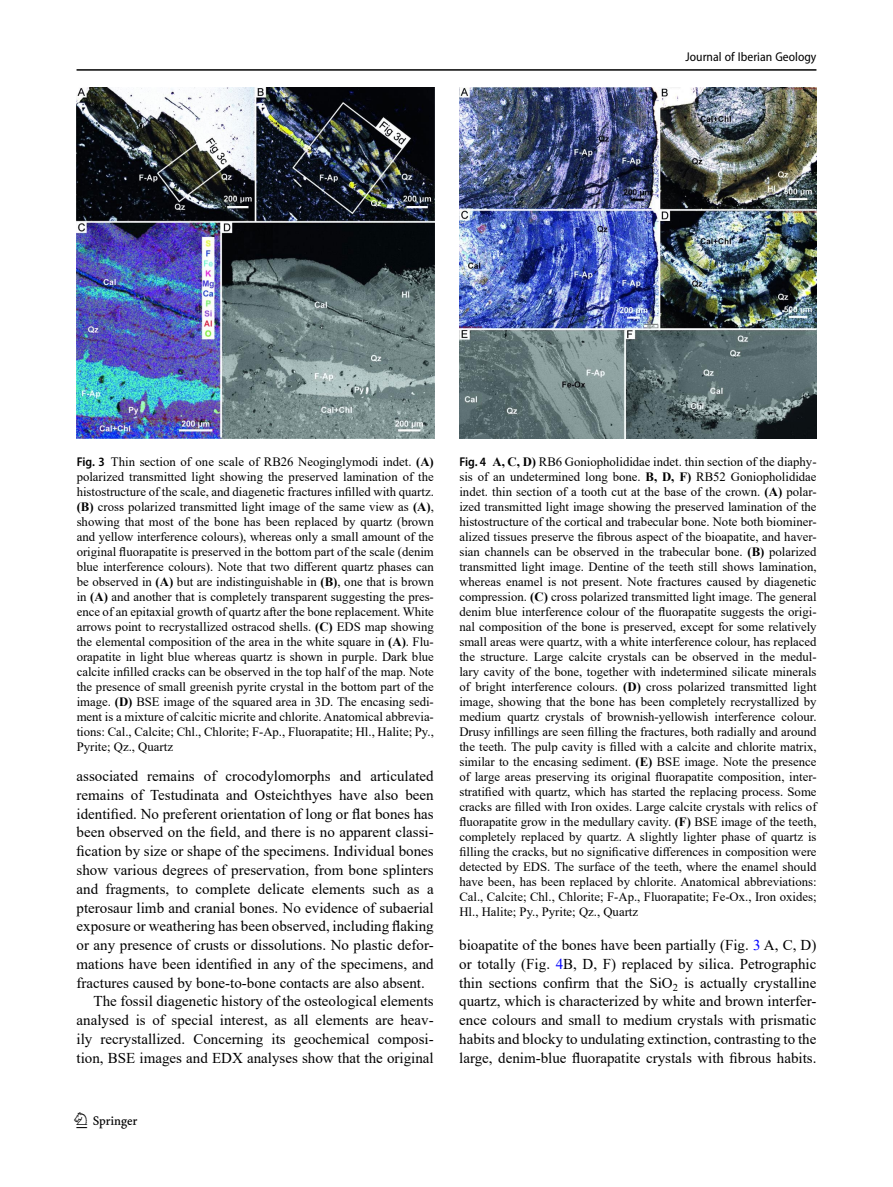
<style>
.page{position:relative;width:893px;height:1187px;background:#fff}
.page>*{position:absolute;margin:0;border:0;box-sizing:border-box;transform-origin:0 0}
.t1{font:22.5px "Springnew";color:#000}
.Body_Text_Indent{font:15px/18.8px "Times New Roman";color:#000;text-align:justify}
.Figure_Caption{font:12.75px/15px "Times New Roman";color:#000;text-align:justify}
.t2{font:semi-condensed 12.75px "Myriad Pro";color:#000}
.s1{font-family:"Myriad Pro";font-weight:600;font-stretch:semi-condensed}
.s2{font-weight:700}
.s3{color:#00f}
</style>
<div class="page">
<hr style="left:77px;top:69px;width:739px;height:2px;background:#000">
<img style="left:459px;top:87px;width:358px;height:351px">
<img style="left:77px;top:87px;width:357px;height:351px">
<p class="t2" style="left:686px;top:49px;width:132px">Journal of Iberian Geology</p>
<p class="Figure_Caption" style="left:77px;top:454px;width:359px"><span class="s1">Fig. 3</span> Thin section of one scale of RB26 Neoginglymodi indet. <span class="s2">(A) </span>polarized transmitted light showing the preserved lamination of the histostructure of the scale, and diagenetic fractures infilled with quartz. <span class="s2">(B)</span> cross polarized transmitted light image of the same view as <span class="s2">(A)</span>, showing that most of the bone has been replaced by quartz (brown and yellow interference colours), whereas only a small amount of the original fluorapatite is preserved in the bottom part of the scale (denim blue interference colours). Note that two different quartz phases can be observed in <span class="s2">(A)</span> but are indistinguishable in <span class="s2">(B)</span>, one that is brown in <span class="s2">(A)</span> and another that is completely transparent suggesting the pres&shy;ence of an epitaxial growth of quartz after the bone replacement. White arrows point to recrystallized ostracod shells. <span class="s2">(C)</span> EDS map showing the elemental composition of the area in the white square in <span class="s2">(A)</span>. Flu&shy;orapatite in light blue whereas quartz is shown in purple. Dark blue calcite infilled cracks can be observed in the top half of the map. Note the presence of small greenish pyrite crystal in the bottom part of the image. <span class="s2">(D)</span> BSE image of the squared area in 3D. The encasing sedi&shy;ment is a mixture of calcitic micrite and chlorite. Anatomical abbrevia&shy;tions: Cal., Calcite; Chl., Chlorite; F-Ap., Fluorapatite; Hl., Halite; Py., Pyrite; Qz., Quartz</p>
<p class="Body_Text_Indent" style="left:77px;top:766px;width:359px">associated remains of crocodylomorphs and articulated remains of Testudinata and Osteichthyes have also been identified. No preferent orientation of long or flat bones has been observed on the field, and there is no apparent classi&shy;fication by size or shape of the specimens. Individual bones show various degrees of preservation, from bone splinters and fragments, to complete delicate elements such as a pterosaur limb and cranial bones. No evidence of subaerial exposure or weathering has been observed, including flaking or any presence of crusts or dissolutions. No plastic defor&shy;mations have been identified in any of the specimens, and fractures caused by bone-to-bone contacts are also absent.</p>
<p class="Body_Text_Indent" style="left:77px;top:991px;width:359px;text-indent:17px">The fossil diagenetic history of the osteological elements analysed is of special interest, as all elements are heav&shy;ily recrystallized. Concerning its geochemical composi&shy;tion, BSE images and EDX analyses show that the original</p>
<h1 class="t1" style="left:77px;top:1107px;width:63px">1 3</h1>
<p class="Figure_Caption" style="left:459px;top:453px;width:359px"><span class="s1">Fig. 4</span> <span class="s2">A, C, D)</span> RB6 Goniopholididae indet. thin section of the diaphy&shy;sis of an undetermined long bone. <span class="s2">B, D, F)</span> RB52 Goniopholididae indet. thin section of a tooth cut at the base of the crown. <span class="s2">(A)</span> polar&shy;ized transmitted light image showing the preserved lamination of the histostructure of the cortical and trabecular bone. Note both biominer&shy;alized tissues preserve the fibrous aspect of the bioapatite, and haver&shy;sian channels can be observed in the trabecular bone. <span class="s2">(B)</span> polarized transmitted light image. Dentine of the teeth still shows lamination, whereas enamel is not present. Note fractures caused by diagenetic compression. <span class="s2">(C)</span> cross polarized transmitted light image. The general denim blue interference colour of the fluorapatite suggests the origi&shy;nal composition of the bone is preserved, except for some relatively small areas were quartz, with a white interference colour, has replaced the structure. Large calcite crystals can be observed in the medul&shy;lary cavity of the bone, together with indetermined silicate minerals of bright interference colours. <span class="s2">(D)</span> cross polarized transmitted light image, showing that the bone has been completely recrystallized by medium quartz crystals of brownish-yellowish interference colour.<br>Drusy infillings are seen filling the fractures, both radially and around the teeth. The pulp cavity is filled with a calcite and chlorite matrix, similar to the encasing sediment. <span class="s2">(E)</span> BSE image. Note the presence of large areas preserving its original fluorapatite composition, inter&shy;stratified with quartz, which has started the replacing process. Some cracks are filled with Iron oxides. Large calcite crystals with relics of fluorapatite grow in the medullary cavity. <span class="s2">(F)</span> BSE image of the teeth, completely replaced by quartz. A slightly lighter phase of quartz is filling the cracks, but no significative differences in composition were detected by EDS. The surface of the teeth, where the enamel should have been, has been replaced by chlorite. Anatomical abbreviations:<br>Cal., Calcite; Chl., Chlorite; F-Ap., Fluorapatite; Fe-Ox., Iron oxides; Hl., Halite; Py., Pyrite; Qz., Quartz</p>
<p class="Body_Text_Indent" style="left:459px;top:935px;width:359px">bioapatite of the bones have been partially (Fig. <span class="s3">3</span> A, C, D) or totally (Fig. <span class="s3">4</span>B, D, F) replaced by silica. Petrographic thin sections confirm that the SiO<sub>2</sub> is actually crystalline quartz, which is characterized by white and brown interfer&shy;ence colours and small to medium crystals with prismatic habits and blocky to undulating extinction, contrasting to the large, denim-blue fluorapatite crystals with fibrous habits.</p>
</div>
